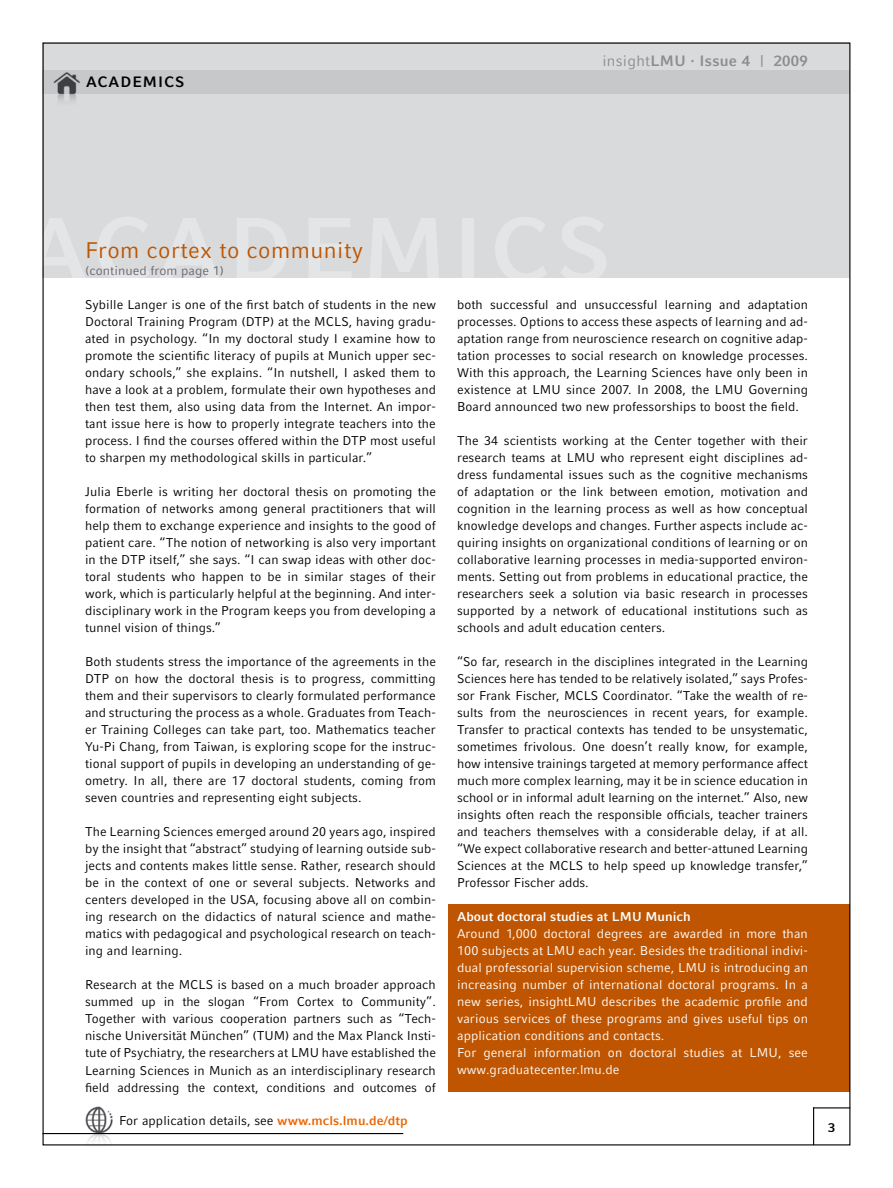
<style>
.page{position:relative;width:893px;height:1188px;background:#fff}
.page>*{position:absolute;margin:0;border:0;box-sizing:border-box;transform-origin:0 0}
.t1{font:22.5px "LMU Compatil Fact";letter-spacing:.02em;color:#bf5500}
.t2{font:700 15px "LMU Compatil Fact";letter-spacing:.02em;color:#8d8c90}
.t3{font:700 15px "LMU Compatil Fact";letter-spacing:.07em;color:#000}
.t4{font:12.75px/17px "LMU Compatil Fact";letter-spacing:.005em;color:#000;text-align:justify}
.t5{font:12.75px/17px "LMU Compatil Fact";letter-spacing:.005em;color:#fff}
.t6{font:700 12.75px "LMU Compatil Fact";letter-spacing:.005em;color:#fff}
.t7{font:12.75px "LMU Compatil Fact";letter-spacing:.005em;color:#68676c}
.t8{font:700 12.75px "LMU Compatil Fact";color:#000}
.s1{font-weight:400}
.s2{font-weight:700;color:#ec6500}
</style>
<div class="page">
<div style="left:43px;top:43px;width:807px;height:235px;background:#d8dadc"></div>
<div style="left:43px;top:70px;width:807px;height:24px;background:#c6c8ca"></div>
<img style="left:53px;top:72px;width:27px;height:29px">
<hr style="left:813px;top:1107px;width:37px;height:1px;background:#000">
<hr style="left:813px;top:1107px;width:1px;height:38px;background:#000">
<img style="left:73px;top:1106px;width:49px;height:40px">
<hr style="left:43px;top:1133px;width:360px;height:1px;background:#000">
<div style="left:449px;top:904px;width:401px;height:187px;background:#bf5500"></div>
<p class="t3" style="left:86px;top:73px;width:100px">ACADEMICS</p>
<p class="t2" style="left:602px;top:52px;width:207px"><span class="s1">insight</span>LMU · Issue 4 <span class="s1">|</span> 2009</p>
<h1 class="t1" style="left:85px;top:237px;width:279px">From cortex to community</h1>
<p class="t7" style="left:85px;top:263px;width:141px">(continued from page 1)</p>
<p class="t4" style="left:85px;top:296px;width:352px">Sybille Langer is one of the first batch of students in the new Doctoral Training Program (DTP) at the MCLS, having gradu&shy;ated in psychology. “In my doctoral study I examine how to promote the scientific literacy of pupils at Munich upper sec&shy;ondary schools,” she explains. “In nutshell, I asked them to have a look at a problem, formulate their own hypotheses and then test them, also using data from the Internet. An impor&shy;tant issue here is how to properly integrate teachers into the process. I find the courses offered within the DTP most useful to sharpen my methodological skills in particular.”</p>
<p class="t4" style="left:85px;top:483px;width:352px">Julia Eberle is writing her doctoral thesis on promoting the formation of networks among general practitioners that will help them to exchange experience and insights to the good of patient care. “The notion of networking is also very important in the DTP itself,” she says. “I can swap ideas with other doc&shy;toral students who happen to be in similar stages of their work, which is particularly helpful at the beginning. And inter&shy;disciplinary work in the Program keeps you from developing a tunnel vision of things.”</p>
<p class="t4" style="left:85px;top:653px;width:352px">Both students stress the importance of the agreements in the DTP on how the doctoral thesis is to progress, committing them and their supervisors to clearly formulated performance and structuring the process as a whole. Graduates from Teach&shy;er Training Colleges can take part, too. Mathematics teacher Yu-Pi Chang, from Taiwan, is exploring scope for the instruc&shy;tional support of pupils in developing an understanding of ge&shy;ometry. In all, there are 17 doctoral students, coming from seven countries and representing eight subjects.</p>
<p class="t4" style="left:85px;top:823px;width:352px">The Learning Sciences emerged around 20 years ago, inspired by the insight that “abstract” studying of learning outside sub&shy;jects and contents makes little sense. Rather, research should be in the context of one or several subjects. Networks and centers developed in the USA, focusing above all on combin&shy;ing research on the didactics of natural science and mathe&shy;matics with pedagogical and psychological research on teach&shy;ing and learning.</p>
<p class="t4" style="left:85px;top:976px;width:352px">Research at the MCLS is based on a much broader approach summed up in the slogan “From Cortex to Community”.<br>Together with various cooperation partners such as “Tech&shy;nische Universität München” (TUM) and the Max Planck Insti&shy;tute of Psychiatry, the researchers at LMU have established the Learning Sciences in Munich as an interdisciplinary research field addressing the context, conditions and outcomes of</p>
<p class="t4" style="left:119px;top:1113px;width:290px">For application details, see <span class="s2">www.mcls.lmu.de/dtp</span></p>
<p class="t4" style="left:457px;top:296px;width:352px">both successful and unsuccessful learning and adaptation processes. Options to access these aspects of learning and ad&shy;aptation range from neuroscience research on cognitive adap&shy;tation processes to social research on knowledge processes.<br>With this approach, the Learning Sciences have only been in existence at LMU since 2007. In 2008, the LMU Governing Board announced two new professorships to boost the field.</p>
<p class="t4" style="left:457px;top:432px;width:352px">The 34 scientists working at the Center together with their research teams at LMU who represent eight disciplines ad&shy;dress fundamental issues such as the cognitive mechanisms of adaptation or the link between emotion, motivation and cognition in the learning process as well as how conceptual knowledge develops and changes. Further aspects include ac&shy;quiring insights on organizational conditions of learning or on collaborative learning processes in media-supported environ&shy;ments. Setting out from problems in educational practice, the researchers seek a solution via basic research in processes supported by a network of educational institutions such as schools and adult education centers.</p>
<p class="t4" style="left:457px;top:653px;width:352px">“So far, research in the disciplines integrated in the Learning Sciences here has tended to be relatively isolated,” says Profes&shy;sor Frank Fischer, MCLS Coordinator. “Take the wealth of re&shy;sults from the neurosciences in recent years, for example.<br>Transfer to practical contexts has tended to be unsystematic, sometimes frivolous. One doesn’t really know, for example, how intensive trainings targeted at memory performance affect much more complex learning, may it be in science education in school or in informal adult learning on the internet.” Also, new insights often reach the responsible officials, teacher trainers and teachers themselves with a considerable delay, if at all. “We expect collaborative research and better-attuned Learning Sciences at the MCLS to help speed up knowledge transfer,” Professor Fischer adds.</p>
<p class="t6" style="left:457px;top:909px;width:235px">About doctoral studies at LMU Munich</p>
<p class="t5" style="left:457px;top:925px;width:352px">Around 1,000 doctoral degrees are awarded in more than 100 subjects at LMU each year. Besides the traditional indivi&shy;dual professorial supervision scheme, LMU is introducing an increasing number of international doctoral programs. In a new series, insightLMU describes the academic profile and various services of these programs and gives useful tips on application conditions and contacts.<br>For general information on doctoral studies at LMU, see www.graduatecenter.lmu.de</p>
<p class="t8" style="left:828px;top:1120px;width:9px">3</p>
</div>
